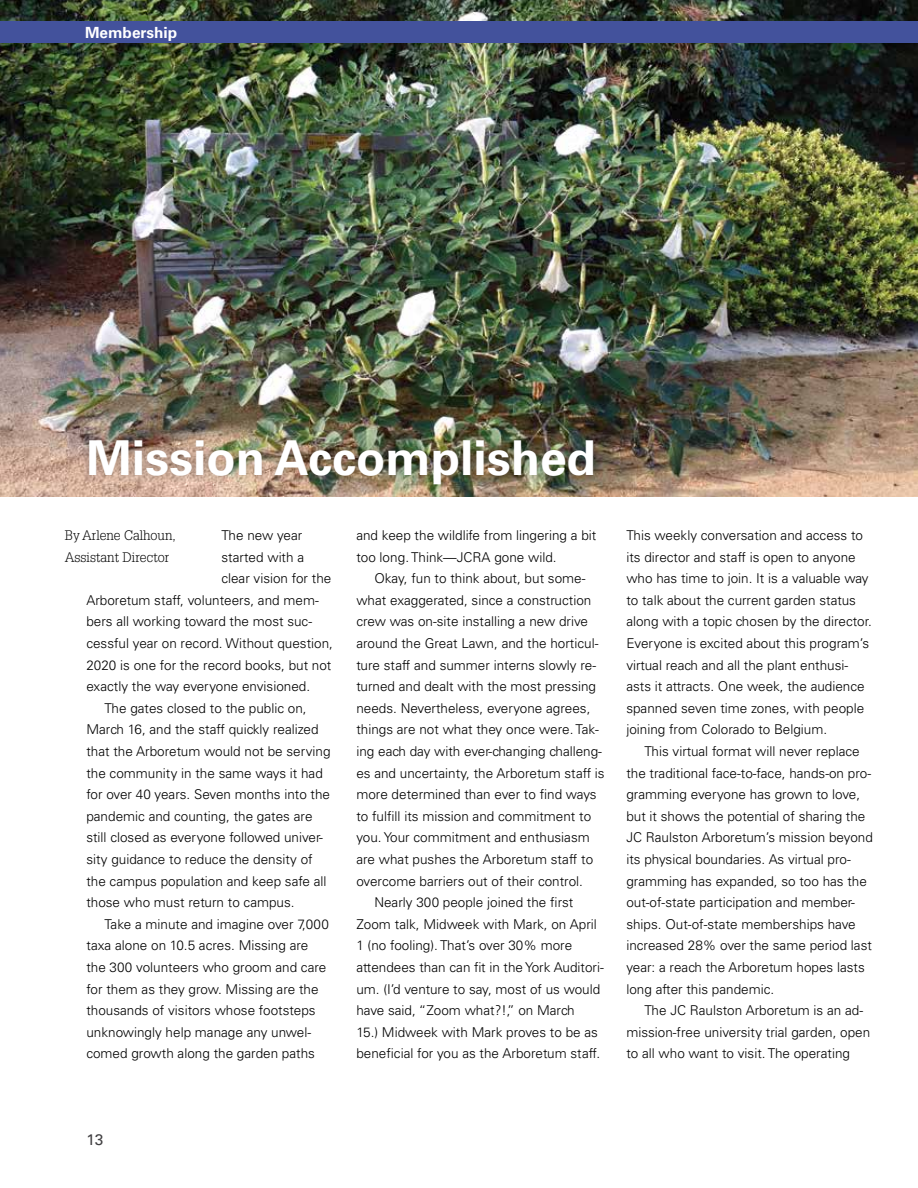
<style>
.page{position:relative;width:918px;height:1188px;background:#fff}
.page>*{position:absolute;margin:0;border:0;box-sizing:border-box;transform-origin:0 0}
.t1{font:700 48px "Univers LT Std";color:#fff}
.t2{font:700 15.3px "Univers LT Std";color:#fff}
.t3{font:15.3px "Univers LT Std";color:#414042}
.t4{font:300 13.5px/21.6px "Univers LT Std";color:#000}
.t5{font:300 13.5px/21.6px "Glypha LT Std";color:#000}
</style>
<div class="page">
<img style="left:0;top:0;width:918px;height:497px">
<div style="left:0;top:22px;width:918px;height:21px;background:#43529c"></div>
<div style="left:81px;top:433px;width:520px;height:60px;background:#000;opacity:.3"></div>
<p class="t2" style="left:85px;top:24px;width:94px">Membership</p>
<h1 class="t1" style="left:86px;top:430px;width:511px">Mission Accomplished</h1>
<p class="t5" style="left:65px;top:525px;width:113px">By Arlene Calhoun,<br>Assistant Director</p>
<p class="t4" style="left:221px;top:524px;width:82px">The new year</p>
<p class="t4" style="left:221px;top:546px;width:84px">started with a</p>
<p class="t4" style="left:221px;top:568px;width:111px">clear vision for the</p>
<p class="t4" style="left:86px;top:589px;width:234px">Arboretum staff, volunteers, and mem-</p>
<p class="t4" style="left:86px;top:611px;width:227px">bers all working toward the most suc-</p>
<p class="t4" style="left:86px;top:632px;width:248px">cessful year on record. Without question,</p>
<p class="t4" style="left:86px;top:654px;width:247px">2020 is one for the record books, but not</p>
<p class="t4" style="left:86px;top:676px;width:225px">exactly the way everyone envisioned.</p>
<p class="t4" style="left:104px;top:697px;width:204px">The gates closed to the public on,</p>
<p class="t4" style="left:86px;top:719px;width:234px">March 16, and the staff quickly realized</p>
<p class="t4" style="left:86px;top:740px;width:246px">that the Arboretum would not be serving</p>
<p class="t4" style="left:86px;top:762px;width:238px">the community in the same ways it had</p>
<p class="t4" style="left:86px;top:784px;width:245px">for over 40 years. Seven months into the</p>
<p class="t4" style="left:86px;top:805px;width:228px">pandemic and counting, the gates are</p>
<p class="t4" style="left:86px;top:827px;width:238px">still closed as everyone followed univer-</p>
<p class="t4" style="left:86px;top:848px;width:228px">sity guidance to reduce the density of</p>
<p class="t4" style="left:86px;top:870px;width:242px">the campus population and keep safe all</p>
<p class="t4" style="left:86px;top:892px;width:210px">those who must return to campus.</p>
<p class="t4" style="left:104px;top:913px;width:226px">Take a minute and imagine over 7,000</p>
<p class="t4" style="left:86px;top:935px;width:224px">taxa alone on 10.5 acres. Missing are</p>
<p class="t4" style="left:86px;top:956px;width:242px">the 300 volunteers who groom and care</p>
<p class="t4" style="left:86px;top:978px;width:234px">for them as they grow. Missing are the</p>
<p class="t4" style="left:86px;top:1000px;width:231px">thousands of visitors whose footsteps</p>
<p class="t4" style="left:86px;top:1021px;width:226px">unknowingly help manage any unwel-</p>
<p class="t4" style="left:86px;top:1043px;width:230px">comed growth along the garden paths</p>
<p class="t4" style="left:356px;top:524px;width:242px">and keep the wildlife from lingering a bit too long. Think—JCRA gone wild.</p>
<p class="t4" style="left:374px;top:568px;width:213px">Okay, fun to think about, but some-</p>
<p class="t4" style="left:356px;top:589px;width:236px">what exaggerated, since a construction</p>
<p class="t4" style="left:356px;top:611px;width:233px">crew was on-site installing a new drive</p>
<p class="t4" style="left:356px;top:632px;width:244px">around the Great Lawn, and the horticul-</p>
<p class="t4" style="left:356px;top:654px;width:241px">ture staff and summer interns slowly re-</p>
<p class="t4" style="left:356px;top:676px;width:241px">turned and dealt with the most pressing</p>
<p class="t4" style="left:356px;top:697px;width:236px">needs. Nevertheless, everyone agrees,</p>
<p class="t4" style="left:356px;top:719px;width:244px">things are not what they once were. Tak-</p>
<p class="t4" style="left:356px;top:740px;width:247px">ing each day with ever-changing challeng-</p>
<p class="t4" style="left:356px;top:762px;width:250px">es and uncertainty, the Arboretum staff is</p>
<p class="t4" style="left:356px;top:784px;width:242px">more determined than ever to find ways</p>
<p class="t4" style="left:356px;top:805px;width:236px">to fulfill its mission and commitment to</p>
<p class="t4" style="left:356px;top:827px;width:235px">you. Your commitment and enthusiasm</p>
<p class="t4" style="left:356px;top:848px;width:238px">are what pushes the Arboretum staff to</p>
<p class="t4" style="left:356px;top:870px;width:228px">overcome barriers out of their control.</p>
<p class="t4" style="left:374px;top:892px;width:201px">Nearly 300 people joined the first</p>
<p class="t4" style="left:356px;top:913px;width:242px">Zoom talk, Midweek with Mark, on April</p>
<p class="t4" style="left:356px;top:935px;width:217px">1 (no fooling). That’s over 30% more</p>
<p class="t4" style="left:356px;top:956px;width:249px">attendees than can fit in the York Auditori-</p>
<p class="t4" style="left:356px;top:978px;width:245px">um. (I’d venture to say, most of us would</p>
<p class="t4" style="left:356px;top:1000px;width:220px">have said, “Zoom what?!,” on March</p>
<p class="t4" style="left:356px;top:1021px;width:243px">15.) Midweek with Mark proves to be as</p>
<p class="t4" style="left:356px;top:1043px;width:245px">beneficial for you as the Arboretum staff.</p>
<p class="t4" style="left:626px;top:524px;width:247px">This weekly conversation and access to its director and staff is open to anyone who has time to join. It is a valuable way to talk about the current garden status along with a topic chosen by the director.<br>Everyone is excited about this program’s virtual reach and all the plant enthusi&shy;asts it attracts. One week, the audience spanned seven time zones, with people joining from Colorado to Belgium.</p>
<p class="t4" style="left:626px;top:740px;width:248px;text-indent:18px">This virtual format will never replace the traditional face-to-face, hands-on pro&shy;gramming everyone has grown to love, but it shows the potential of sharing the JC Raulston Arboretum’s mission beyond its physical boundaries. As virtual pro&shy;gramming has expanded, so too has the out-of-state participation and member&shy;ships. Out-of-state memberships have increased 28% over the same period last year: a reach the Arboretum hopes lasts long after this pandemic.</p>
<p class="t4" style="left:626px;top:1000px;width:245px;text-indent:18px">The JC Raulston Arboretum is an ad&shy;mission-free university trial garden, open to all who want to visit. The operating</p>
<p class="t3" style="left:86px;top:1130px;width:18px">13</p>
</div>
